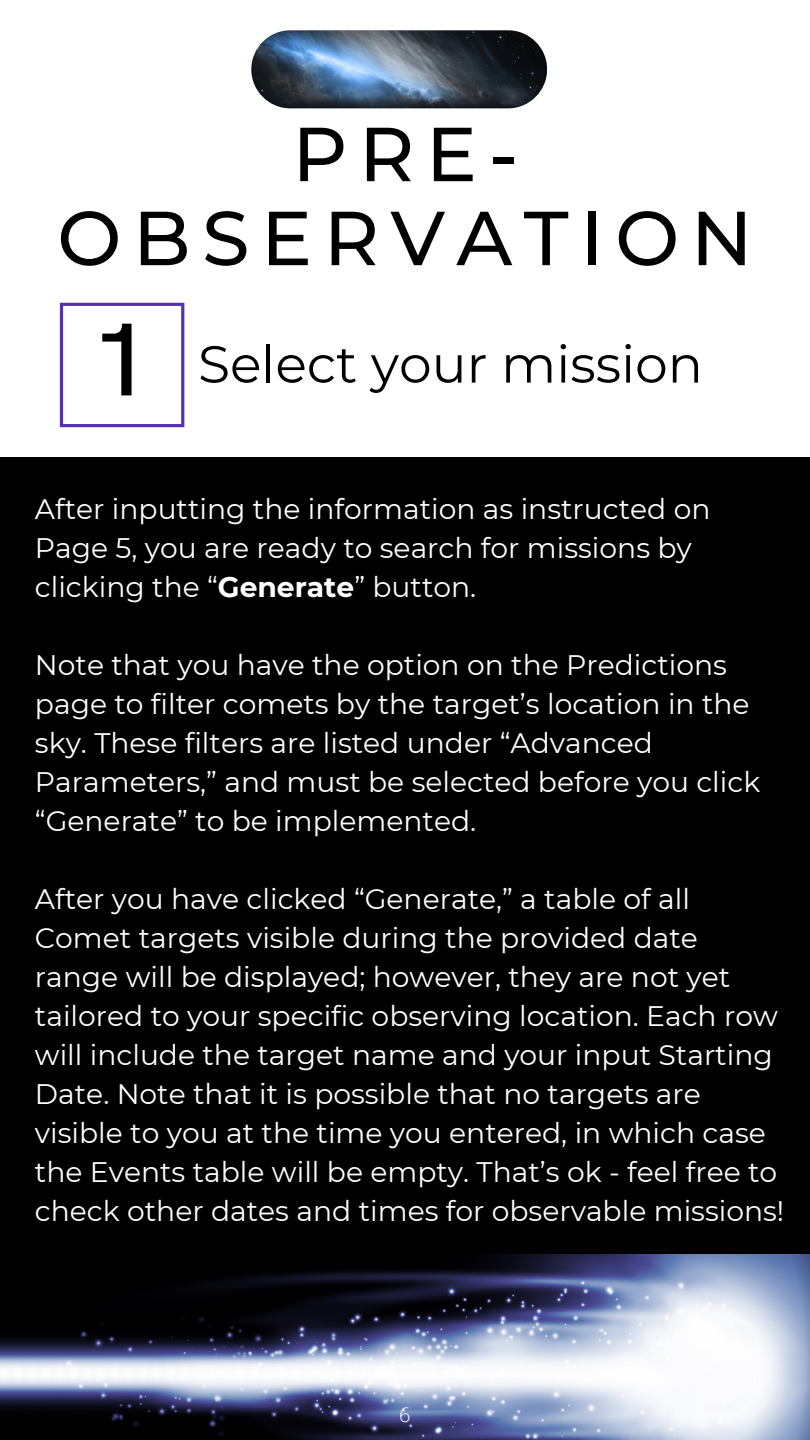
<style>
.page{position:relative;width:810px;height:1440px;background:#fff}
.page>*{position:absolute;margin:0;border:0;box-sizing:border-box;transform-origin:0 0}
.t1{font:500 104px "HK Grotesk";color:#000}
.t2{font:500 76.4px/84px "Montserrat";letter-spacing:.15em;color:#000;text-align:center}
.t3{font:52px "Montserrat";color:#000}
.t4{font:28.2px/39px "Montserrat";color:#fff}
.t5{font:300 20px "Open Sans";color:#fff}
.s1{font-weight:700}
</style>
<div class="page">
<div style="left:0;top:457px;width:810px;height:983px;background:#000"></div>
<svg style="left:60px;top:303px;width:124px;height:124px"></svg>
<img style="left:251px;top:30px;width:296px;height:78px;border-radius:39px">
<img style="left:0;top:1254px;width:810px;height:186px">
<p class="t2" style="left:57px;top:112px;width:697px">PRE-<br>OBSERVATION</p>
<p class="t1" style="left:92px;top:302px;width:61px">1</p>
<p class="t3" style="left:198px;top:332px;width:506px">Select your mission</p>
<p class="t4" style="left:35px;top:489px;width:677px">After inputting the information as instructed on<br>Page 5, you are ready to search for missions by clicking the “<span class="s1">Generate</span>” button.</p>
<p class="t4" style="left:35px;top:645px;width:727px">Note that you have the option on the Predictions page to filter comets by the target’s location in the sky. These filters are listed under “Advanced Parameters,” and must be selected before you click “Generate” to be implemented.</p>
<p class="t4" style="left:35px;top:879px;width:751px">After you have clicked “Generate,” a table of all Comet targets visible during the provided date range will be displayed; however, they are not yet tailored to your specific observing location. Each row will include the target name and your input Starting Date. Note that it is possible that no targets are visible to you at the time you entered, in which case the Events table will be empty. That’s ok - feel free to check other dates and times for observable missions!</p>
<p class="t5" style="left:399px;top:1401px;width:13px">6</p>
</div>
